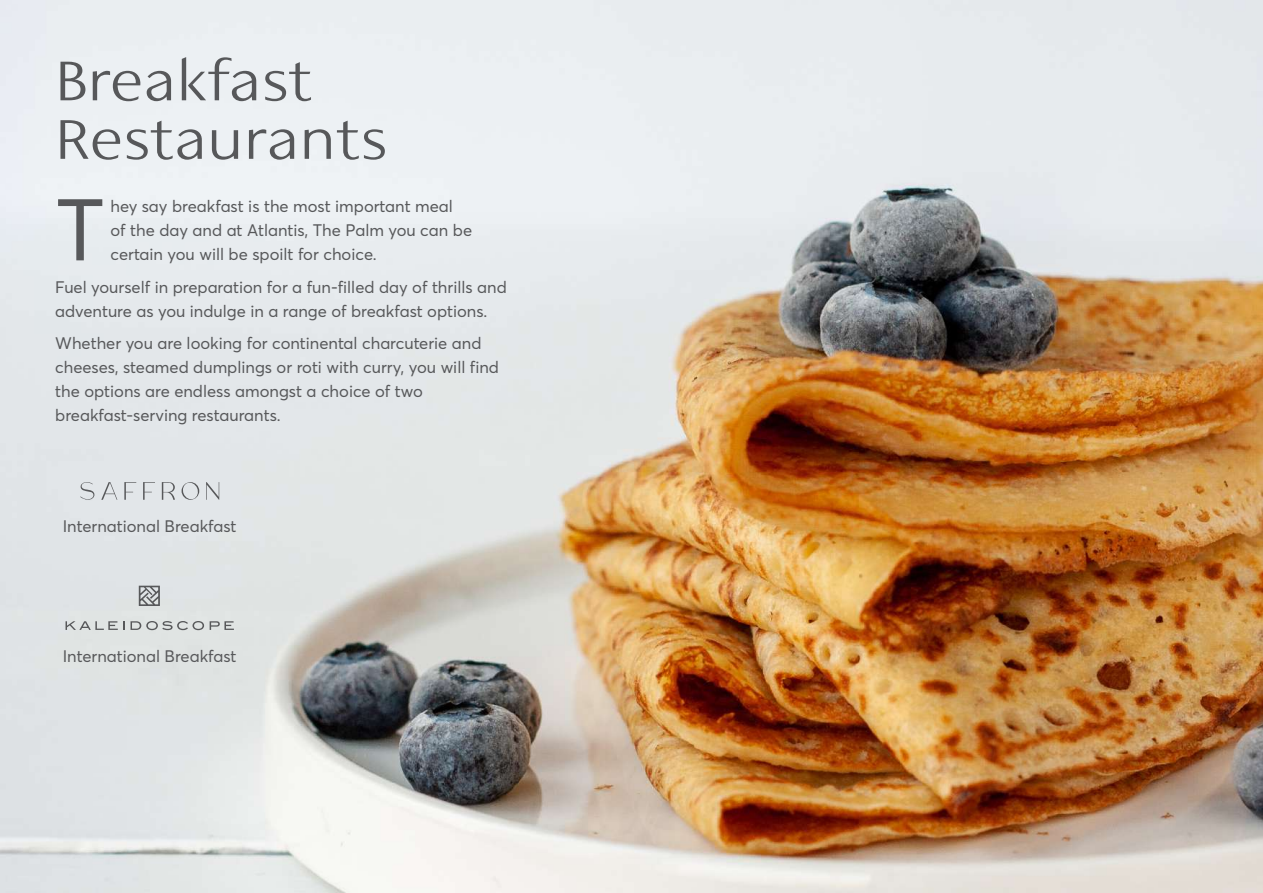
<style>
.page{position:relative;width:1263px;height:893px;background:#fff}
.page>*{position:absolute;margin:0;border:0;box-sizing:border-box;transform-origin:0 0}
.t1{font:86.1px "Averta PE";color:#57585a}
.t2{font:63px/58.5px "Atlantis Resorts Headline";color:#57585a}
.t3{font:16.5px/24px "Averta PE";color:#57585a}
</style>
<div class="page">
<img style="left:0;top:0;width:1263px;height:893px">
<svg style="left:66px;top:621px;width:59px;height:9px"></svg>
<svg style="left:131px;top:621px;width:73px;height:9px"></svg>
<svg style="left:210px;top:621px;width:24px;height:9px"></svg>
<svg style="left:139px;top:586px;width:21px;height:20px"></svg>
<svg style="left:80px;top:480px;width:37px;height:24px"></svg>
<svg style="left:124px;top:482px;width:12px;height:18px"></svg>
<svg style="left:143px;top:482px;width:12px;height:18px"></svg>
<svg style="left:162px;top:482px;width:13px;height:18px"></svg>
<svg style="left:182px;top:482px;width:17px;height:18px"></svg>
<svg style="left:206px;top:482px;width:13px;height:18px"></svg>
<h2 class="t2" style="left:55px;top:52px;width:334px">Breakfast<br>Restaurants</h2>
<h1 class="t1" style="left:55px;top:171px;width:51px">T</h1>
<p class="t3" style="left:111px;top:193px;width:363px">hey say breakfast is the most important meal of the day and at Atlantis, The Palm you can be</p>
<p class="t3" style="left:55px;top:237px;width:453px;line-height:33px;text-indent:55px">certain you will be spoilt for choice.<br>Fuel yourself in preparation for a fun-filled day of thrills and</p>
<p class="t3" style="left:55px;top:294px;width:434px;line-height:32.8px">adventure as you indulge in a range of breakfast options.<br>Whether you are looking for continental charcuterie and</p>
<p class="t3" style="left:55px;top:355px;width:445px">cheeses, steamed dumplings or roti with curry, you will find the options are endless amongst a choice of two breakfast-serving restaurants.</p>
<p class="t3" style="left:63px;top:513px;width:175px">International Breakfast</p>
<p class="t3" style="left:63px;top:644px;width:175px">International Breakfast</p>
</div>
